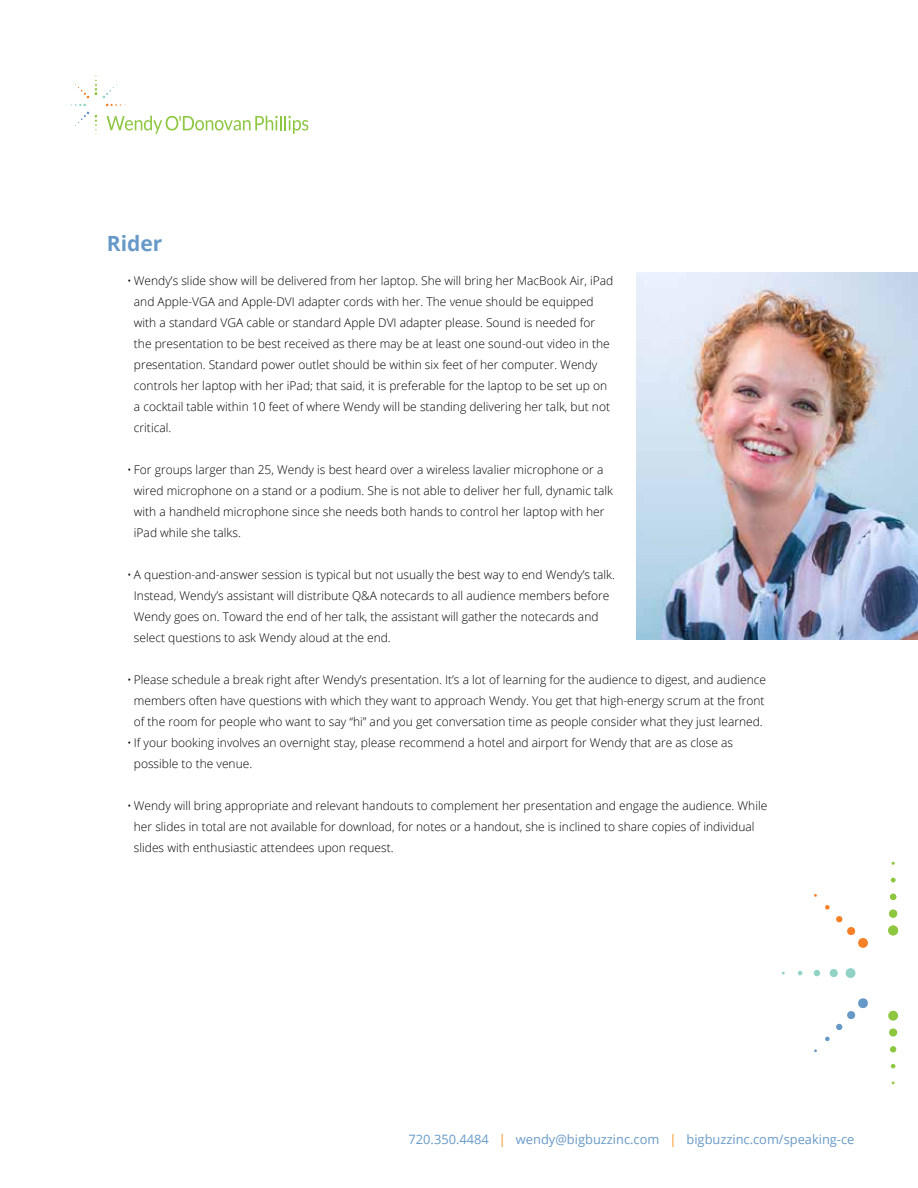
<style>
.page{position:relative;width:918px;height:1188px;background:#fff}
.page>*{position:absolute;margin:0;border:0;box-sizing:border-box;transform-origin:0 0}
.t1{font:700 21px "Open Sans";color:#6799c8}
.t2{font:12.9px "Open Sans";color:#6799c8}
.t3{font:300 12px/21px "Open Sans";color:#000}
.s1{color:#f7941e}
</style>
<div class="page">
<svg style="left:95px;top:76px;width:22px;height:22px"></svg>
<svg style="left:106px;top:104px;width:20px;height:2px"></svg>
<svg style="left:95px;top:115px;width:2px;height:20px"></svg>
<svg style="left:75px;top:112px;width:14px;height:14px"></svg>
<svg style="left:67px;top:104px;width:19px;height:2px"></svg>
<svg style="left:75px;top:84px;width:14px;height:14px"></svg>
<svg style="left:107px;top:116px;width:201px;height:18px"></svg>
<div style="left:888px;top:926px;width:10px;height:9px;background:#8dc63f;border-radius:50%"></div>
<div style="left:889px;top:910px;width:8px;height:8px;background:#8dc63f;border-radius:50%"></div>
<svg style="left:890px;top:894px;width:6px;height:6px"></svg>
<svg style="left:891px;top:878px;width:4px;height:4px"></svg>
<div style="left:888px;top:1011px;width:10px;height:10px;background:#8dc63f;border-radius:50%"></div>
<div style="left:889px;top:1028px;width:8px;height:9px;background:#8dc63f;border-radius:50%"></div>
<svg style="left:890px;top:1046px;width:6px;height:6px"></svg>
<svg style="left:891px;top:1064px;width:4px;height:4px"></svg>
<svg style="left:836px;top:998px;width:32px;height:32px"></svg>
<svg style="left:825px;top:1036px;width:5px;height:5px"></svg>
<div style="left:846px;top:968px;width:9px;height:10px;background:#90d2c5;border-radius:50%"></div>
<div style="left:830px;top:969px;width:8px;height:8px;background:#90d2c5;border-radius:50%"></div>
<svg style="left:814px;top:970px;width:6px;height:6px"></svg>
<svg style="left:798px;top:971px;width:4px;height:4px"></svg>
<svg style="left:836px;top:916px;width:32px;height:32px"></svg>
<svg style="left:825px;top:905px;width:5px;height:5px"></svg>
<img style="left:637px;top:272px;width:281px;height:367px">
<h1 class="t1" style="left:107px;top:228px;width:57px">Rider</h1>
<p class="t3" style="left:134px;top:269px;width:481px;text-indent:-7px">• Wendy’s slide show will be delivered from her laptop. She will bring her MacBook Air, iPad and Apple-VGA and Apple-DVI adapter cords with her. The venue should be equipped with a standard VGA cable or standard Apple DVI adapter please. Sound is needed for the presentation to be best received as there may be at least one sound-out video in the presentation. Standard power outlet should be within six feet of her computer. Wendy controls her laptop with her iPad; that said, it is preferable for the laptop to be set up on a cocktail table within 10 feet of where Wendy will be standing delivering her talk, but not critical.</p>
<p class="t3" style="left:134px;top:458px;width:481px;text-indent:-7px">• For groups larger than 25, Wendy is best heard over a wireless lavalier microphone or a wired microphone on a stand or a podium. She is not able to deliver her full, dynamic talk with a handheld microphone since she needs both hands to control her laptop with her iPad while she talks.</p>
<p class="t3" style="left:134px;top:563px;width:482px;text-indent:-7px">• A question-and-answer session is typical but not usually the best way to end Wendy’s talk.<br>Instead, Wendy’s assistant will distribute Q&amp;A notecards to all audience members before Wendy goes on. Toward the end of her talk, the assistant will gather the notecards and select questions to ask Wendy aloud at the end.</p>
<p class="t3" style="left:127px;top:668px;width:640px;text-align:center">• Please schedule a break right after Wendy’s presentation. It’s a lot of learning for the audience to digest, and audience members often have questions with which they want to approach Wendy. You get that high-energy scrum at the front of the room for people who want to say “hi” and you get conversation time as people consider what they just learned.</p>
<p class="t3" style="left:134px;top:731px;width:601px;text-indent:-7px">• If your booking involves an overnight stay, please recommend a hotel and airport for Wendy that are as close as possible to the venue.</p>
<p class="t3" style="left:134px;top:794px;width:635px;text-indent:-7px">• Wendy will bring appropriate and relevant handouts to complement her presentation and engage the audience. While her slides in total are not available for download, for notes or a handout, she is inclined to share copies of individual slides with enthusiastic attendees upon request.</p>
<p class="t2" style="left:409px;top:1130px;width:447px">720.350.4484 <span class="s1">|</span> wendy@bigbuzzinc.com <span class="s1">|</span> bigbuzzinc.com/speaking-ce</p>
</div>
